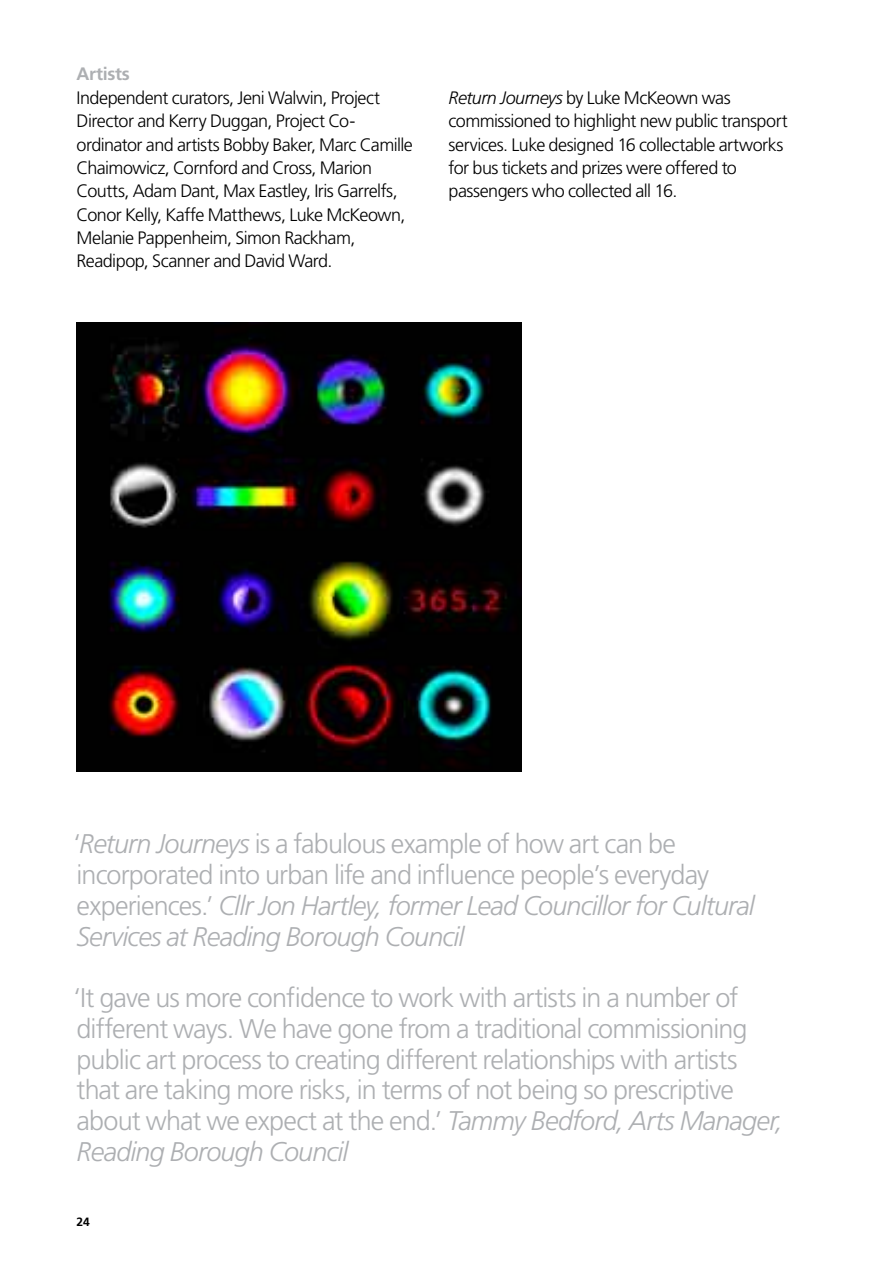
<style>
.page{position:relative;width:893px;height:1263px;background:#fff}
.page>*{position:absolute;margin:0;border:0;box-sizing:border-box;transform-origin:0 0}
.t1{font:300 27px/30.8px "Frutiger";letter-spacing:-.035em;color:#adafb2}
.t2{font:300 18px/23.4px "Frutiger";letter-spacing:-.03em;color:#000}
.t3{font:700 18px "Frutiger";letter-spacing:-.02em;color:#adafb2}
.t4{font:700 12px "Frutiger";color:#000}
.s1{font-style:italic}
</style>
<div class="page">
<img style="left:77px;top:322px;width:445px;height:450px">
<p class="t3" style="left:77px;top:64px;width:55px">Artists</p>
<p class="t2" style="left:77px;top:86px;width:338px">Independent curators, Jeni Walwin, Project Director and Kerry Duggan, Project Co&shy;ordinator and artists Bobby Baker, Marc Camille Chaimowicz, Cornford and Cross, Marion Coutts, Adam Dant, Max Eastley, Iris Garrelfs, Conor Kelly, Kaffe Matthews, Luke McKeown, Melanie Pappenheim, Simon Rackham, Readipop, Scanner and David Ward.</p>
<p class="t2" style="left:449px;top:86px;width:341px"><span class="s1">Return Journeys</span> by Luke McKeown was commissioned to highlight new public transport services. Luke designed 16 collectable artworks for bus tickets and prizes were offered to passengers who collected all 16.</p>
<p class="t1" style="left:73px;top:829px;width:683px">‘<span class="s1">Return Journeys</span> is a fabulous example of how art can be incorporated into urban life and influence people’s everyday experiences.’ <span class="s1">Cllr Jon Hartley, former Lead Councillor for Cultural Services at Reading Borough Council</span></p>
<p class="t1" style="left:73px;top:983px;width:711px">‘It gave us more confidence to work with artists in a number of different ways. We have gone from a traditional commissioning public art process to creating different relationships with artists that are taking more risks, in terms of not being so prescriptive about what we expect at the end.’ <span class="s1">Tammy Bedford, Arts Manager, Reading Borough Council</span></p>
<p class="t4" style="left:77px;top:1215px;width:15px">24</p>
</div>
